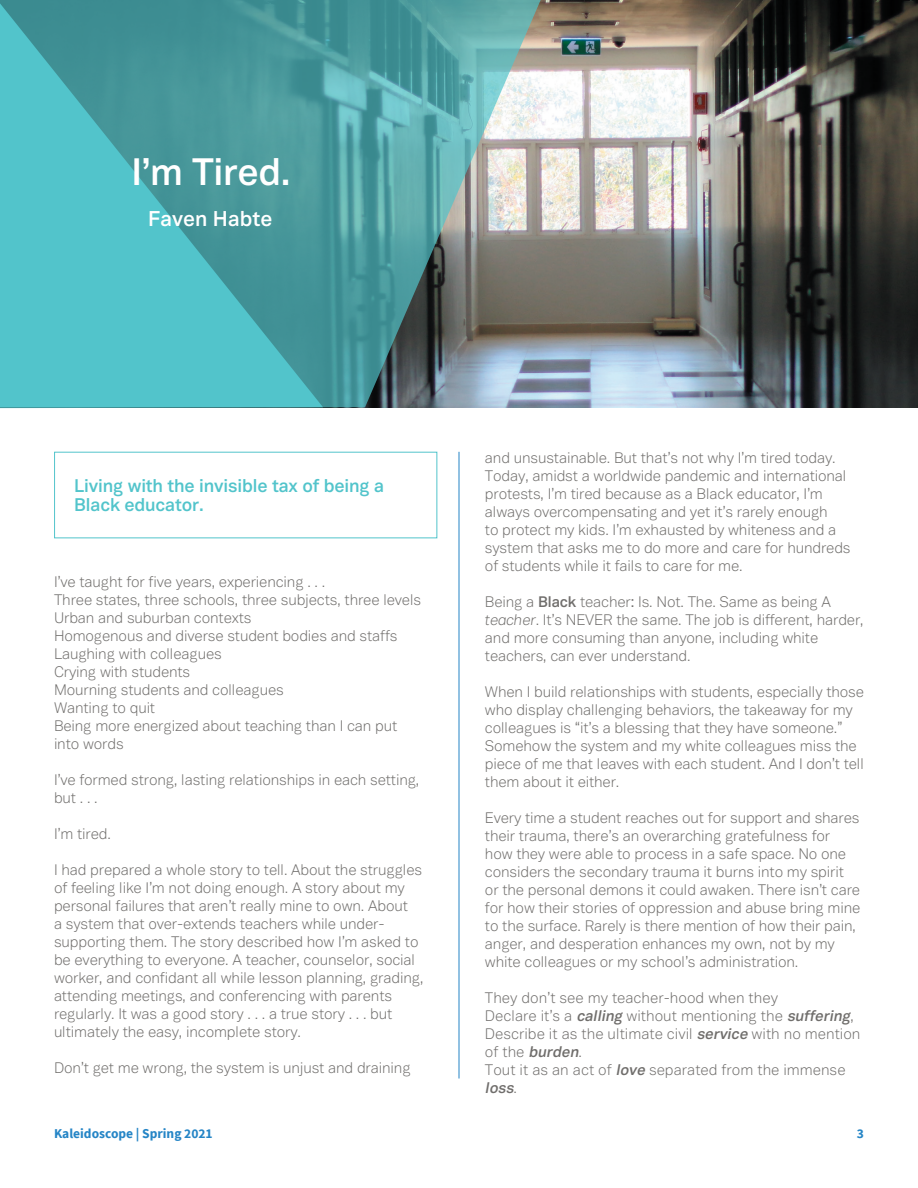
<style>
.page{position:relative;width:918px;height:1188px;background:#fff}
.page>*{position:absolute;margin:0;border:0;box-sizing:border-box;transform-origin:0 0}
.t1{font:600 37.5px "Vaud";letter-spacing:-.01em;color:#fff}
.t2{font:600 21px "Vaud";color:#fff}
.t3{font:600 18px/19.5px "Vaud";letter-spacing:-.01em;color:#52c4cb}
.t4{font:300 15px/18px "Vaud";letter-spacing:-.01em;color:#706e6c}
.t5{font:700 13.5px "Source Sans Pro";color:#2585c6}
.s1{font-weight:600}
.s2{font-style:italic}
.s3{font-weight:600;font-style:italic}
</style>
<div class="page">
<img style="left:546px;top:0;width:372px;height:407px">
<img style="left:0;top:0;width:546px;height:408px">
<svg style="left:0;top:3px;width:323px;height:404px;background:#4bacb1"></svg>
<hr style="left:459px;top:452px;width:1px;height:626px;background:#2585c6">
<div style="left:54px;top:452px;width:383px;height:86px;border:1px solid #52c4cb"></div>
<h1 class="t1" style="left:131px;top:149px;width:161px">I’m Tired.</h1>
<h2 class="t2" style="left:148px;top:206px;width:126px">Faven Habte</h2>
<p class="t3" style="left:74px;top:476px;width:312px">Living with the invisible tax of being a<br>Black educator.</p>
<p class="t4" style="left:54px;top:572px;width:369px">I’ve taught for five years, experiencing . . .<br>Three states, three schools, three subjects, three levels Urban and suburban contexts<br>Homogenous and diverse student bodies and staffs Laughing with colleagues<br>Crying with students<br>Mourning students and colleagues<br>Wanting to quit<br>Being more energized about teaching than I can put into words</p>
<p class="t4" style="left:54px;top:770px;width:367px">I’ve formed strong, lasting relationships in each setting, but . . .</p>
<p class="t4" style="left:54px;top:824px;width:58px">I’m tired.</p>
<p class="t4" style="left:54px;top:860px;width:371px">I had prepared a whole story to tell. About the struggles of feeling like I’m not doing enough. A story about my personal failures that aren’t really mine to own. About<br>a system that over-extends teachers while under&shy;supporting them. The story described how I’m asked to be everything to everyone. A teacher, counselor, social worker, and confidant all while lesson planning, grading, attending meetings, and conferencing with parents regularly. It was a good story . . . a true story . . . but ultimately the easy, incomplete story.</p>
<p class="t4" style="left:54px;top:1058px;width:358px">Don’t get me wrong, the system is unjust and draining</p>
<p class="t4" style="left:485px;top:448px;width:367px">and unsustainable. But that’s not why I’m tired today.<br>Today, amidst a worldwide pandemic and international protests, I’m tired because as a Black educator, I’m always overcompensating and yet it’s rarely enough<br>to protect my kids. I’m exhausted by whiteness and a system that asks me to do more and care for hundreds of students while it fails to care for me.</p>
<p class="t4" style="left:485px;top:592px;width:380px">Being a <span class="s1">Black</span> teacher: Is. Not. The. Same as being A <span class="s2">teacher</span>. It’s NEVER the same. The job is different, harder, and more consuming than anyone, including white teachers, can ever understand.</p>
<p class="t4" style="left:485px;top:682px;width:381px">When I build relationships with students, especially those who display challenging behaviors, the takeaway for my colleagues is “it’s a blessing that they have someone.” Somehow the system and my white colleagues miss the piece of me that leaves with each student. And I don’t tell them about it either.</p>
<p class="t4" style="left:485px;top:808px;width:377px">Every time a student reaches out for support and shares their trauma, there’s an overarching gratefulness for how they were able to process in a safe space. No one considers the secondary trauma it burns into my spirit or the personal demons it could awaken. There isn’t care for how their stories of oppression and abuse bring mine to the surface. Rarely is there mention of how their pain, anger, and desperation enhances my own, not by my white colleagues or my school’s administration.</p>
<p class="t4" style="left:485px;top:988px;width:377px">They don’t see my teacher-hood when they<br>Declare it’s a <span class="s3">calling</span> without mentioning the <span class="s3">suffering</span>, Describe it as the ultimate civil <span class="s3">service</span> with no mention o f t h e <span class="s3">burden</span>.<br>Tout it as an act of <span class="s3">love</span> separated from the immense <span class="s3">loss</span>.</p>
<p class="t5" style="left:54px;top:1125px;width:160px">Kaleidoscope | Spring 2021</p>
<p class="t5" style="left:857px;top:1125px;width:9px">3</p>
</div>
